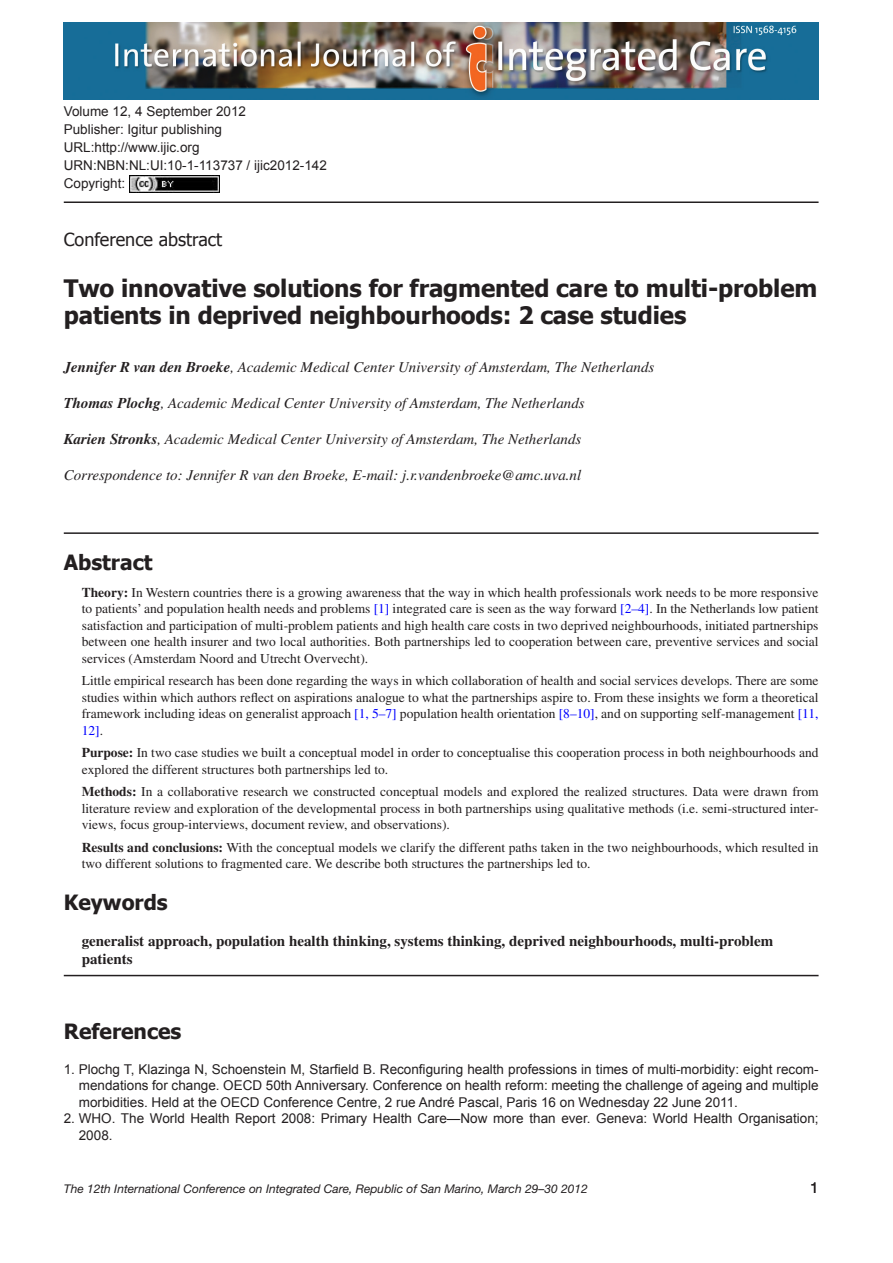
<style>
.page{position:relative;width:893px;height:1263px;background:#fff}
.page>*{position:absolute;margin:0;border:0;box-sizing:border-box;transform-origin:0 0}
.t1{font:700 24px/27px "Tahoma";letter-spacing:-.005em;color:#231f20}
.t2{font:700 21px "Tahoma";color:#231f20}
.t3{font:18px "Tahoma";color:#231f20}
.t4{font:italic 15px "Times";color:#231f20}
.t5{font:700 15px/18px "Times";color:#231f20}
.t6{font:15px "Helvetica Neue";color:#231f20}
.t7{font:13.5px/16.5px "Times";color:#231f20;text-align:justify}
.t8{font:13.5px/18px "Arial";color:#231f20}
.t9{font:italic 12px "Helvetica Neue";color:#231f20}
.s1{font-weight:700}
.s2{color:#00f}
</style>
<div class="page">
<hr style="left:64px;top:201px;width:755px;height:2px;background:#231f20">
<img style="left:129px;top:176px;width:90px;height:16px">
<img style="left:64px;top:23px;width:755px;height:77px">
<hr style="left:64px;top:532px;width:755px;height:2px;background:#231f20">
<hr style="left:64px;top:975px;width:755px;height:1px;background:#231f20">
<p class="t8" style="left:64px;top:102px;width:265px">Volume 12, 4 September 2012<br>Publisher: Igitur publishing<br>URL:http://www.ijic.org<br>URN:NBN:NL:UI:10-1-113737 / ijic2012-142<br>Copyright:</p>
<h3 class="t3" style="left:64px;top:227px;width:160px">Conference abstract</h3>
<h1 class="t1" style="left:64px;top:273px;width:755px">Two innovative solutions for fragmented care to multi-problem patients in deprived neighbourhoods: 2 case studies</h1>
<p class="t4" style="left:64px;top:359px;width:592px"><span class="s1">Jennifer R van den Broeke</span>, Academic Medical Center University of Amsterdam, The Netherlands</p>
<p class="t4" style="left:64px;top:395px;width:522px"><span class="s1">Thomas Plochg</span>, Academic Medical Center University of Amsterdam, The Netherlands</p>
<p class="t4" style="left:64px;top:431px;width:519px"><span class="s1">Karien Stronks</span>, Academic Medical Center University of Amsterdam, The Netherlands</p>
<p class="t4" style="left:64px;top:467px;width:519px">Correspondence to: Jennifer R van den Broeke, E-mail: j.r.vandenbroeke@amc.uva.nl</p>
<h2 class="t2" style="left:64px;top:547px;width:90px">Abstract</h2>
<p class="t7" style="left:82px;top:584px;width:738px"><span class="s1">Theory:</span> In Western countries there is a growing awareness that the way in which health professionals work needs to be more responsive to patients’ and population health needs and problems <span class="s2">[1]</span> integrated care is seen as the way forward <span class="s2">[2–4]</span>. In the Netherlands low patient satisfaction and participation of multi-problem patients and high health care costs in two deprived neighbourhoods, initiated partnerships between one health insurer and two local authorities. Both partnerships led to cooperation between care, preventive services and social services (Amsterdam Noord and Utrecht Overvecht).</p>
<p class="t7" style="left:82px;top:672px;width:738px">Little empirical research has been done regarding the ways in which collaboration of health and social services develops. There are some studies within which authors reflect on aspirations analogue to what the partnerships aspire to. From these insights we form a theoretical framework including ideas on generalist approach <span class="s2">[1, 5–7]</span> population health orientation <span class="s2">[8–10]</span>, and on supporting self-management <span class="s2">[11, 12]</span>.</p>
<p class="t7" style="left:82px;top:744px;width:738px"><span class="s1">Purpose:</span> In two case studies we built a conceptual model in order to conceptualise this cooperation process in both neighbourhoods and explored the different structures both partnerships led to.</p>
<p class="t7" style="left:82px;top:783px;width:738px"><span class="s1">Methods:</span> In a collaborative research we constructed conceptual models and explored the realized structures. Data were drawn from literature review and exploration of the developmental process in both partnerships using qualitative methods (i.e. semi-structured inter&shy;views, focus group-interviews, document review, and observations).</p>
<p class="t7" style="left:82px;top:839px;width:738px"><span class="s1">Results and conclusions:</span> With the conceptual models we clarify the different paths taken in the two neighbourhoods, which resulted in two different solutions to fragmented care. We describe both structures the partnerships led to.</p>
<h2 class="t2" style="left:64px;top:888px;width:105px">Keywords</h2>
<p class="t5" style="left:82px;top:932px;width:693px">generalist approach, population health thinking, systems thinking, deprived neighbourhoods, multi-problem patients</p>
<h2 class="t2" style="left:64px;top:1017px;width:119px">References</h2>
<p class="t8" style="left:79px;top:1061px;width:741px;line-height:16.5px;text-align:justify;text-indent:-15px">1. Plochg T, Klazinga N, Schoenstein M, Starfield B. Reconfiguring health professions in times of multi-morbidity: eight recom&shy;mendations for change. OECD 50th Anniversary. Conference on health reform: meeting the challenge of ageing and multiple morbidities. Held at the OECD Conference Centre, 2 rue André Pascal, Paris 16 on Wednesday 22 June 2011.</p>
<p class="t8" style="left:79px;top:1110px;width:741px;line-height:16.5px;text-indent:-15px">2. WHO. The World Health Report 2008: Primary Health Care—Now more than ever. Geneva: World Health Organisation;<br>2008.</p>
<p class="t9" style="left:64px;top:1181px;width:525px">The 12th International Conference on Integrated Care, Republic of San Marino, March 29–30 2012</p>
<p class="t6" style="left:810px;top:1178px;width:10px">1</p>
</div>
